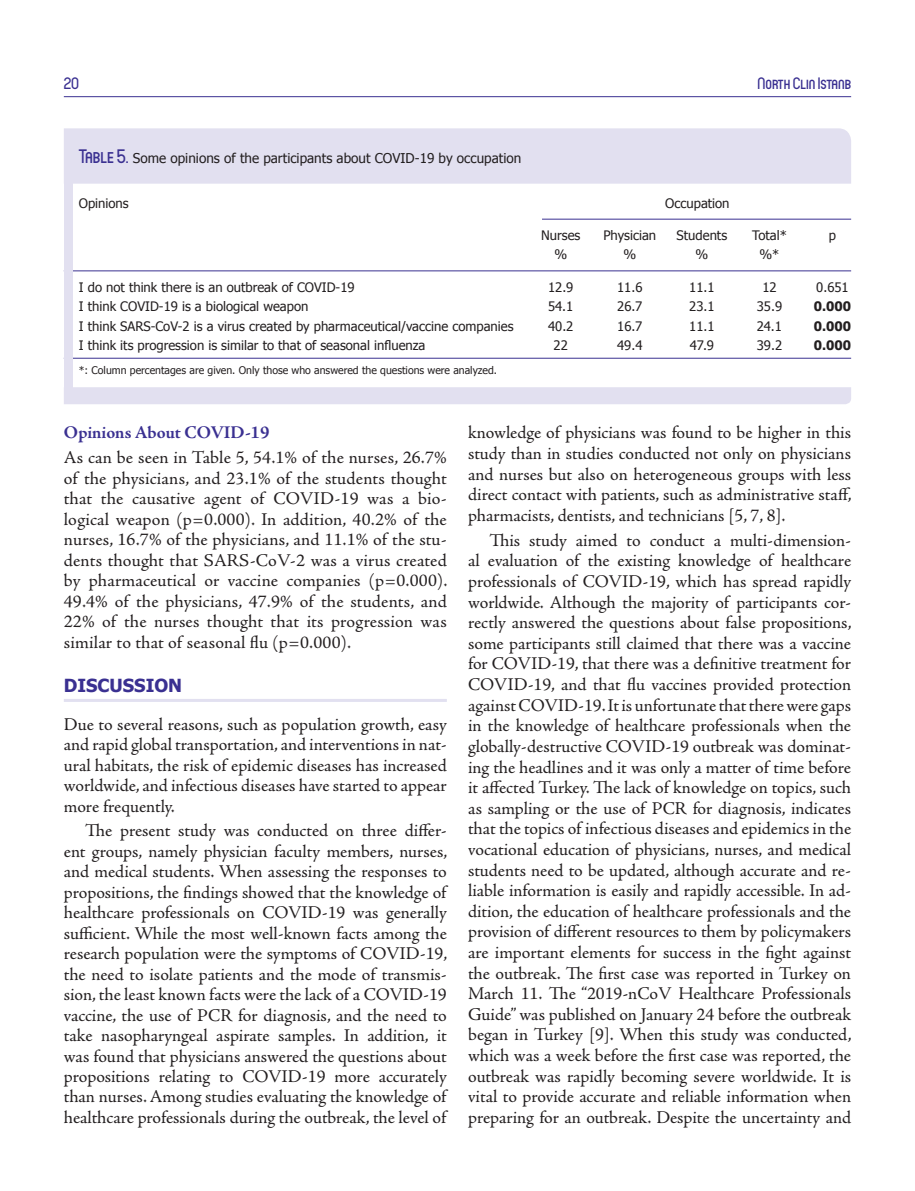
<style>
.page{position:relative;width:915px;height:1191px;background:#fff}
.page>*{position:absolute;margin:0;border:0;box-sizing:border-box;transform-origin:0 0}
._01__Yazı_Metni_NCI{font:18px/20.5px "Adobe Jenson Pro";color:#231f20;text-align:justify}
.Ikinci_Arabaslik{font:700 18px "Adobe Jenson Pro";color:#3a3091}
._06__Yazı_Konu_Basli{font:700 18px "Tahoma";color:#3a3091}
.t1{font:500 16.5px "Circula";color:#3a3091}
._07__Tablo_Baslik_NC{font:13.5px "Tahoma";color:#231f20}
.t2{font:13.05px "Tahoma";color:#231f20}
.t3{font:700 13.05px "Tahoma";color:#231f20}
.t4{font:10.5px "Tahoma";color:#231f20}
.s1{font-family:"Circula";font-weight:500;font-size:19.5px;color:#3a3091}
</style>
<div class="page">
<hr style="left:64px;top:96px;width:786px;height:1px;background:#3a3091">
<hr style="left:64px;top:699px;width:382px;height:3px;background:#e2e0f0">
<div style="left:64px;top:387px;width:786px;height:17px;background:#e2e0f0"></div>
<div style="left:64px;top:128px;width:786px;height:56px;background:#e2e0f0"></div>
<hr style="left:64px;top:358px;width:786px;height:1px;background:#3a3091">
<hr style="left:64px;top:270px;width:786px;height:1px;background:#3a3091">
<hr style="left:542px;top:219px;width:308px;height:1px;background:#3a3091">
<div style="left:64px;top:177px;width:8px;height:219px;background:#e2e0f0"></div>
<p class="t1" style="left:64px;top:73px;width:17px">20</p>
<p class="t1" style="left:757px;top:73px;width:95px">North Clin Istanb</p>
<p class="_07__Tablo_Baslik_NC" style="left:79px;top:150px;width:444px"><span class="s1">Table 5.</span> Some opinions of the participants about COVID-19 by occupation</p>
<p class="t2" style="left:79px;top:195px;width:51px">Opinions</p>
<p class="t2" style="left:665px;top:195px;width:66px">Occupation</p>
<p class="t2" style="left:541px;top:227px;width:41px">Nurses</p>
<p class="t2" style="left:603px;top:227px;width:54px">Physician</p>
<p class="t2" style="left:676px;top:227px;width:52px">Students</p>
<p class="t2" style="left:751px;top:227px;width:36px">Total*</p>
<p class="t2" style="left:828px;top:227px;width:9px">p</p>
<p class="t2" style="left:554px;top:246px;width:14px">%</p>
<p class="t2" style="left:623px;top:246px;width:14px">%</p>
<p class="t2" style="left:695px;top:246px;width:14px">%</p>
<p class="t2" style="left:759px;top:246px;width:21px">%*</p>
<p class="t2" style="left:79px;top:279px;width:277px">I do not think there is an outbreak of COVID-19</p>
<p class="t2" style="left:548px;top:279px;width:27px">12.9</p>
<p class="t2" style="left:617px;top:279px;width:27px">11.6</p>
<p class="t2" style="left:689px;top:279px;width:27px">11.1</p>
<p class="t2" style="left:762px;top:279px;width:16px">12</p>
<p class="t2" style="left:816px;top:279px;width:34px">0.651</p>
<p class="t2" style="left:79px;top:298px;width:231px">I think COVID-19 is a biological weapon</p>
<p class="t2" style="left:548px;top:298px;width:27px">54.1</p>
<p class="t2" style="left:617px;top:298px;width:27px">26.7</p>
<p class="t2" style="left:689px;top:298px;width:27px">23.1</p>
<p class="t2" style="left:756px;top:298px;width:27px">35.9</p>
<p class="t3" style="left:813px;top:297px;width:39px">0.000</p>
<p class="t2" style="left:79px;top:318px;width:436px">I think SARS-CoV-2 is a virus created by pharmaceutical/vaccine companies</p>
<p class="t2" style="left:548px;top:318px;width:27px">40.2</p>
<p class="t2" style="left:617px;top:318px;width:27px">16.7</p>
<p class="t2" style="left:689px;top:318px;width:27px">11.1</p>
<p class="t2" style="left:756px;top:318px;width:27px">24.1</p>
<p class="t3" style="left:813px;top:317px;width:39px">0.000</p>
<p class="t2" style="left:79px;top:337px;width:348px">I think its progression is similar to that of seasonal influenza</p>
<p class="t2" style="left:553px;top:337px;width:16px">22</p>
<p class="t2" style="left:617px;top:337px;width:27px">49.4</p>
<p class="t2" style="left:689px;top:337px;width:26px">47.9</p>
<p class="t2" style="left:756px;top:337px;width:27px">39.2</p>
<p class="t3" style="left:813px;top:336px;width:39px">0.000</p>
<p class="t4" style="left:79px;top:363px;width:419px">*: Column percentages are given. Only those who answered the questions were analyzed.</p>
<p class="Ikinci_Arabaslik" style="left:64px;top:422px;width:207px">Opinions About COVID-19</p>
<p class="_01__Yazı_Metni_NCI" style="left:64px;top:448px;width:385px">As can be seen in Table 5, 54.1% of the nurses, 26.7% of the physicians, and 23.1% of the students thought that the causative agent of COVID-19 was a bio&shy;logical weapon (p=0.000). In addition, 40.2% of the nurses, 16.7% of the physicians, and 11.1% of the stu&shy;dents thought that SARS-CoV-2 was a virus created by pharmaceutical or vaccine companies (p=0.000).<br>49.4% of the physicians, 47.9% of the students, and 22% of the nurses thought that its progression was similar to that of seasonal flu (p=0.000).</p>
<p class="_06__Yazı_Konu_Basli" style="left:64px;top:673px;width:120px">DISCUSSION</p>
<p class="_01__Yazı_Metni_NCI" style="left:64px;top:714px;width:384px">Due to several reasons, such as population growth, easy and rapid global transportation, and interventions in nat&shy;ural habitats, the risk of epidemic diseases has increased worldwide, and infectious diseases have started to appear more frequently.</p>
<p class="_01__Yazı_Metni_NCI" style="left:64px;top:820px;width:385px;text-indent:21px">The present study was conducted on three differ&shy;ent groups, namely physician faculty members, nurses, and medical students. When assessing the responses to propositions, the findings showed that the knowledge of healthcare professionals on COVID-19 was generally sufficient. While the most well-known facts among the research population were the symptoms of COVID-19, the need to isolate patients and the mode of transmis&shy;sion, the least known facts were the lack of a COVID-19 vaccine, the use of PCR for diagnosis, and the need to take nasopharyngeal aspirate samples. In addition, it was found that physicians answered the questions about propositions relating to COVID-19 more accurately than nurses. Among studies evaluating the knowledge of healthcare professionals during the outbreak, the level of</p>
<p class="_01__Yazı_Metni_NCI" style="left:468px;top:423px;width:385px">knowledge of physicians was found to be higher in this study than in studies conducted not only on physicians and nurses but also on heterogeneous groups with less direct contact with patients, such as administrative staff, pharmacists, dentists, and technicians [5, 7, 8].</p>
<p class="_01__Yazı_Metni_NCI" style="left:468px;top:530px;width:385px;text-indent:21px">This study aimed to conduct a multi-dimension&shy;al evaluation of the existing knowledge of healthcare professionals of COVID-19, which has spread rapidly worldwide. Although the majority of participants cor&shy;rectly answered the questions about false propositions, some participants still claimed that there was a vaccine for COVID-19, that there was a definitive treatment for COVID-19, and that flu vaccines provided protection against COVID-19. It is unfortunate that there were gaps in the knowledge of healthcare professionals when the globally-destructive COVID-19 outbreak was dominat&shy;ing the headlines and it was only a matter of time before it affected Turkey. The lack of knowledge on topics, such as sampling or the use of PCR for diagnosis, indicates that the topics of infectious diseases and epidemics in the vocational education of physicians, nurses, and medical students need to be updated, although accurate and re&shy;liable information is easily and rapidly accessible. In ad&shy;dition, the education of healthcare professionals and the provision of different resources to them by policymakers are important elements for success in the fight against the outbreak. The first case was reported in Turkey on March 11. The “2019-nCoV Healthcare Professionals Guide” was published on January 24 before the outbreak began in Turkey [9]. When this study was conducted, which was a week before the first case was reported, the outbreak was rapidly becoming severe worldwide. It is vital to provide accurate and reliable information when preparing for an outbreak. Despite the uncertainty and</p>
</div>
